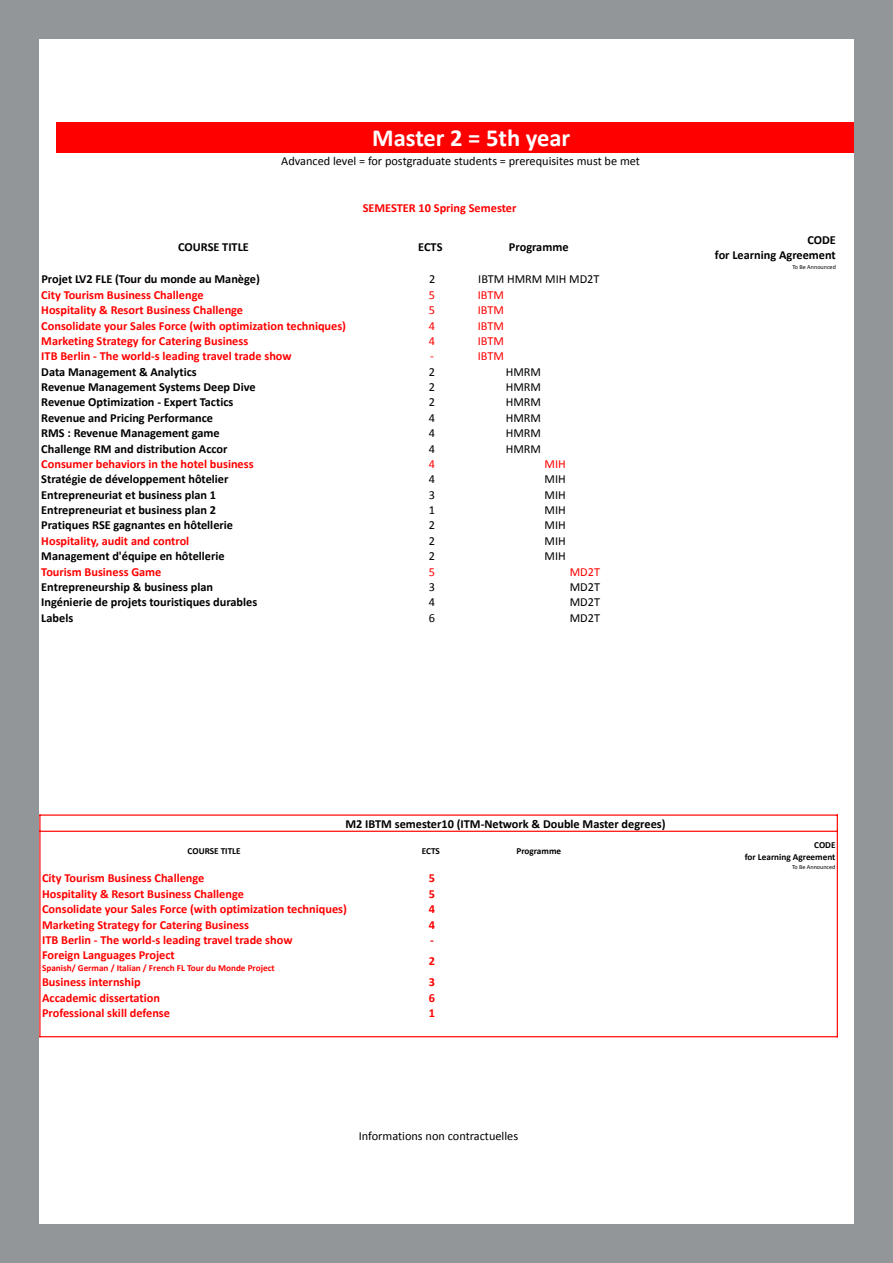
<style>
.page{position:relative;width:893px;height:1263px;background:#fff}
.page>*{position:absolute;margin:0;border:0;box-sizing:border-box;transform-origin:0 0}
.t1{font:700 24.6px "Calibri";color:#fff}
.t2{font:700 12.3px "Calibri";color:#f00}
.t3{font:700 12.3px/15px "Calibri";color:#000;text-align:right}
.t4{font:12.3px "Calibri";color:#000}
.t5{font:12.3px "Calibri";color:#f00}
.t6{font:700 9.3px "Calibri";color:#f00}
.t7{font:700 9.3px/11.2px "Calibri";color:#000;text-align:right}
.t8{font:6.15px "Calibri";color:#000}
</style>
<div class="page">
<div style="left:0;top:0;width:893px;height:1263px;border:39px solid #939698"></div>
<hr style="left:39px;top:814px;width:2px;height:223px;background:#f00">
<hr style="left:39px;top:814px;width:799px;height:2px;background:#f00">
<hr style="left:39px;top:831px;width:799px;height:1px;background:#f00">
<hr style="left:39px;top:1036px;width:799px;height:1px;background:#f00">
<hr style="left:837px;top:814px;width:1px;height:223px;background:#f00">
<div style="left:56px;top:123px;width:798px;height:30px;background:#f00"></div>
<p class="t1" style="left:372px;top:125px;width:200px">Master 2 = 5th year</p>
<p class="t4" style="left:281px;top:154px;width:360px">Advanced level = for postgraduate students = prerequisites must be met</p>
<p class="t2" style="left:363px;top:202px;width:155px">SEMESTER 10 Spring Semester</p>
<p class="t3" style="left:178px;top:240px;width:72px">COURSE TITLE</p>
<p class="t3" style="left:418px;top:240px;width:26px">ECTS</p>
<p class="t3" style="left:509px;top:240px;width:61px">Programme</p>
<p class="t3" style="left:715px;top:233px;width:122px">CODE<br>for Learning Agreement</p>
<p class="t8" style="left:792px;top:264px;width:45px">To Be Announced</p>
<p class="t3" style="left:41px;top:272px;width:220px">Projet LV2 FLE (Tour du monde au Manège)</p>
<p class="t4" style="left:429px;top:273px;width:8px">2</p>
<p class="t4" style="left:478px;top:273px;width:123px">IBTM HMRM MIH MD2T</p>
<p class="t2" style="left:41px;top:288px;width:164px">City Tourism Business Challenge</p>
<p class="t5" style="left:429px;top:288px;width:8px">5</p>
<p class="t5" style="left:478px;top:288px;width:28px">IBTM</p>
<p class="t2" style="left:41px;top:304px;width:203px">Hospitality &amp; Resort Business Challenge</p>
<p class="t5" style="left:429px;top:304px;width:8px">5</p>
<p class="t5" style="left:478px;top:304px;width:28px">IBTM</p>
<p class="t2" style="left:41px;top:319px;width:306px">Consolidate your Sales Force (with optimization techniques)</p>
<p class="t5" style="left:429px;top:319px;width:8px">4</p>
<p class="t5" style="left:478px;top:319px;width:28px">IBTM</p>
<p class="t2" style="left:41px;top:334px;width:208px">Marketing Strategy for Catering Business</p>
<p class="t5" style="left:429px;top:334px;width:8px">4</p>
<p class="t5" style="left:478px;top:334px;width:28px">IBTM</p>
<p class="t2" style="left:41px;top:350px;width:252px">ITB Berlin - The world-s leading travel trade show</p>
<p class="t5" style="left:430px;top:350px;width:5px">-</p>
<p class="t5" style="left:478px;top:350px;width:28px">IBTM</p>
<p class="t3" style="left:41px;top:364px;width:157px">Data Management &amp; Analytics</p>
<p class="t4" style="left:429px;top:365px;width:8px">2</p>
<p class="t4" style="left:506px;top:365px;width:37px">HMRM</p>
<p class="t3" style="left:41px;top:379px;width:216px">Revenue Management Systems Deep Dive</p>
<p class="t4" style="left:429px;top:381px;width:8px">2</p>
<p class="t4" style="left:506px;top:381px;width:37px">HMRM</p>
<p class="t3" style="left:41px;top:395px;width:194px">Revenue Optimization - Expert Tactics</p>
<p class="t4" style="left:429px;top:396px;width:8px">2</p>
<p class="t4" style="left:506px;top:396px;width:37px">HMRM</p>
<p class="t3" style="left:41px;top:410px;width:173px">Revenue and Pricing Performance</p>
<p class="t4" style="left:429px;top:411px;width:8px">4</p>
<p class="t4" style="left:506px;top:411px;width:37px">HMRM</p>
<p class="t3" style="left:41px;top:426px;width:180px">RMS : Revenue Management game</p>
<p class="t4" style="left:429px;top:427px;width:8px">4</p>
<p class="t4" style="left:506px;top:427px;width:37px">HMRM</p>
<p class="t3" style="left:41px;top:441px;width:188px">Challenge RM and distribution Accor</p>
<p class="t4" style="left:429px;top:442px;width:8px">4</p>
<p class="t4" style="left:506px;top:442px;width:37px">HMRM</p>
<p class="t2" style="left:41px;top:457px;width:214px">Consumer behaviors in the hotel business</p>
<p class="t5" style="left:429px;top:457px;width:8px">4</p>
<p class="t5" style="left:545px;top:457px;width:23px">MIH</p>
<p class="t3" style="left:41px;top:472px;width:189px">Stratégie de développement hôtelier</p>
<p class="t4" style="left:429px;top:473px;width:8px">4</p>
<p class="t4" style="left:545px;top:473px;width:23px">MIH</p>
<p class="t3" style="left:41px;top:487px;width:176px">Entrepreneuriat et business plan 1</p>
<p class="t4" style="left:429px;top:488px;width:8px">3</p>
<p class="t4" style="left:545px;top:488px;width:23px">MIH</p>
<p class="t3" style="left:41px;top:502px;width:176px">Entrepreneuriat et business plan 2</p>
<p class="t4" style="left:429px;top:504px;width:8px">1</p>
<p class="t4" style="left:545px;top:504px;width:23px">MIH</p>
<p class="t3" style="left:41px;top:518px;width:193px">Pratiques RSE gagnantes en hôtellerie</p>
<p class="t4" style="left:429px;top:519px;width:8px">2</p>
<p class="t4" style="left:545px;top:519px;width:23px">MIH</p>
<p class="t2" style="left:41px;top:534px;width:149px">Hospitality, audit and control</p>
<p class="t4" style="left:429px;top:534px;width:8px">2</p>
<p class="t4" style="left:545px;top:534px;width:23px">MIH</p>
<p class="t3" style="left:41px;top:549px;width:185px">Management d'équipe en hôtellerie</p>
<p class="t4" style="left:429px;top:550px;width:8px">2</p>
<p class="t4" style="left:545px;top:550px;width:23px">MIH</p>
<p class="t2" style="left:41px;top:565px;width:122px">Tourism Business Game</p>
<p class="t5" style="left:429px;top:565px;width:8px">5</p>
<p class="t5" style="left:570px;top:565px;width:32px">MD2T</p>
<p class="t3" style="left:41px;top:579px;width:173px">Entrepreneurship &amp; business plan</p>
<p class="t4" style="left:429px;top:581px;width:8px">3</p>
<p class="t4" style="left:570px;top:581px;width:32px">MD2T</p>
<p class="t3" style="left:41px;top:595px;width:217px">Ingénierie de projets touristiques durables</p>
<p class="t4" style="left:429px;top:596px;width:8px">4</p>
<p class="t4" style="left:570px;top:596px;width:32px">MD2T</p>
<p class="t3" style="left:41px;top:610px;width:33px">Labels</p>
<p class="t4" style="left:429px;top:611px;width:8px">6</p>
<p class="t4" style="left:570px;top:611px;width:32px">MD2T</p>
<p class="t3" style="left:346px;top:816px;width:322px">M2 IBTM semester10 (ITM-Network &amp; Double Master degrees)</p>
<p class="t7" style="left:188px;top:845px;width:55px">COURSE TITLE</p>
<p class="t7" style="left:422px;top:845px;width:20px">ECTS</p>
<p class="t7" style="left:516px;top:845px;width:46px">Programme</p>
<p class="t7" style="left:745px;top:839px;width:92px">CODE<br>for Learning Agreement</p>
<p class="t8" style="left:792px;top:863px;width:45px">To Be Announced</p>
<p class="t2" style="left:42px;top:872px;width:164px">City Tourism Business Challenge</p>
<p class="t2" style="left:429px;top:872px;width:8px">5</p>
<p class="t2" style="left:42px;top:887px;width:203px">Hospitality &amp; Resort Business Challenge</p>
<p class="t2" style="left:429px;top:887px;width:8px">5</p>
<p class="t2" style="left:42px;top:903px;width:306px">Consolidate your Sales Force (with optimization techniques)</p>
<p class="t2" style="left:429px;top:903px;width:8px">4</p>
<p class="t2" style="left:42px;top:918px;width:208px">Marketing Strategy for Catering Business</p>
<p class="t2" style="left:429px;top:918px;width:8px">4</p>
<p class="t2" style="left:42px;top:933px;width:252px">ITB Berlin - The world-s leading travel trade show</p>
<p class="t2" style="left:430px;top:933px;width:5px">-</p>
<p class="t2" style="left:42px;top:949px;width:134px">Foreign Languages Project</p>
<p class="t6" style="left:42px;top:963px;width:234px">Spanish/ German / Italian / French FL Tour du Monde Project</p>
<p class="t2" style="left:429px;top:954px;width:8px">2</p>
<p class="t2" style="left:42px;top:976px;width:100px">Business internship</p>
<p class="t2" style="left:429px;top:976px;width:8px">3</p>
<p class="t2" style="left:42px;top:991px;width:119px">Accademic dissertation</p>
<p class="t2" style="left:429px;top:991px;width:8px">6</p>
<p class="t2" style="left:42px;top:1006px;width:129px">Professional skill defense</p>
<p class="t2" style="left:429px;top:1006px;width:8px">1</p>
<p class="t4" style="left:359px;top:1129px;width:161px">Informations non contractuelles</p>
</div>
